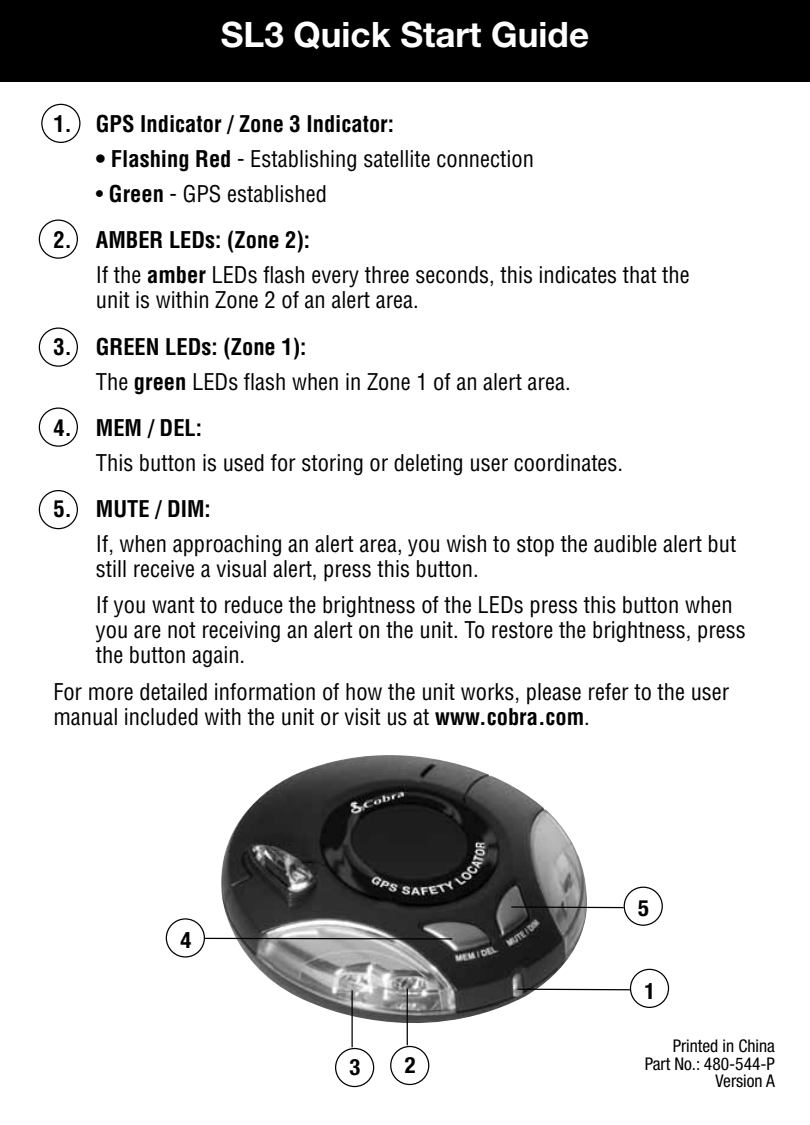
<style>
.page{position:relative;width:810px;height:1125px;background:#fff}
.page>*{position:absolute;margin:0;border:0;box-sizing:border-box;transform-origin:0 0}
.t1{font:700 35px "Helvetica Neue LT Std";color:#fff}
.t2{font:condensed 22.5px/25px "Helvetica LT Std";color:#000}
.t3{font:700 condensed 22.5px "Helvetica LT Std";color:#000}
.t4{font:700 condensed 22.5px "Helvetica Neue LT Std";color:#000}
.t5{font:condensed 17.5px/17.5px "Helvetica Neue LT Std";color:#000;text-align:right}
.s1{font-weight:700}
</style>
<div class="page">
<img style="left:212px;top:755px;width:384px;height:290px">
<div style="left:0;top:0;width:810px;height:81px;background:#000"></div>
<hr style="left:518px;top:989px;width:112px;height:1px;background:#000">
<div style="left:630px;top:969px;width:39px;height:39px;border:1px solid #000;border-radius:50%"></div>
<div style="left:390px;top:1046px;width:39px;height:39px;border:1px solid #000;border-radius:50%"></div>
<hr style="left:407px;top:988px;width:1px;height:57px;background:#000">
<div style="left:335px;top:1048px;width:39px;height:39px;border:1px solid #000;border-radius:50%"></div>
<hr style="left:352px;top:990px;width:1px;height:57px;background:#000">
<hr style="left:511px;top:906px;width:113px;height:2px;background:#000">
<div style="left:624px;top:887px;width:39px;height:39px;border:1px solid #000;border-radius:50%"></div>
<hr style="left:205px;top:938px;width:247px;height:2px;background:#000">
<div style="left:166px;top:918px;width:39px;height:40px;border:1px solid #000;border-radius:50%"></div>
<div style="left:41px;top:104px;width:40px;height:39px;border:1px solid #000;border-radius:50%"></div>
<div style="left:39px;top:220px;width:39px;height:39px;border:1px solid #000;border-radius:50%"></div>
<div style="left:39px;top:328px;width:39px;height:39px;border:1px solid #000;border-radius:50%"></div>
<div style="left:39px;top:408px;width:39px;height:39px;border:1px solid #000;border-radius:50%"></div>
<div style="left:39px;top:490px;width:39px;height:39px;border:1px solid #000;border-radius:50%"></div>
<h1 class="t1" style="left:221px;top:13px;width:370px">SL3 Quick Start Guide</h1>
<p class="t3" style="left:53px;top:110px;width:342px">1. GPS Indicator / Zone 3 Indicator:</p>
<p class="t2" style="left:96px;top:146px;width:440px"><span class="s1">• Flashing Red</span> - Establishing satellite connection</p>
<p class="t2" style="left:96px;top:181px;width:233px">• <span class="s1">Green</span> - GPS established</p>
<p class="t2" style="left:96px;top:222px;width:595px;line-height:35px;text-indent:-43px"><span class="s1">2. AMBER LEDs: (Zone 2):<br></span>If the <span class="s1">amber</span> LEDs flash every three seconds, this indicates that the</p>
<p class="t2" style="left:96px;top:287px;width:325px">unit is within Zone 2 of an alert area.</p>
<p class="t2" style="left:96px;top:329px;width:476px;line-height:35px;text-indent:-43px"><span class="s1">3. GREEN LEDs: (Zone 1):<br></span>The <span class="s1">green</span> LEDs flash when in Zone 1 of an alert area.</p>
<p class="t3" style="left:53px;top:414px;width:150px">4. MEM / DEL:</p>
<p class="t2" style="left:96px;top:450px;width:529px">This button is used for storing or deleting user coordinates.</p>
<p class="t3" style="left:53px;top:495px;width:159px">5. MUTE / DIM:</p>
<p class="t2" style="left:96px;top:531px;width:642px">If, when approaching an alert area, you wish to stop the audible alert but still receive a visual alert, press this button.</p>
<p class="t2" style="left:96px;top:593px;width:651px">If you want to reduce the brightness of the LEDs press this button when you are not receiving an alert on the unit. To restore the brightness, press the button again.</p>
<p class="t2" style="left:53px;top:679px;width:678px">For more detailed information of how the unit works, please refer to the user manual included with the unit or visit us at <span class="s1">www.cobra.com</span>.</p>
<p class="t4" style="left:180px;top:927px;width:12px">4</p>
<p class="t4" style="left:350px;top:1054px;width:12px">3</p>
<p class="t4" style="left:405px;top:1052px;width:12px">2</p>
<p class="t4" style="left:638px;top:895px;width:12px">5</p>
<p class="t4" style="left:645px;top:977px;width:12px">1</p>
<p class="t5" style="left:645px;top:1037px;width:132px">Printed in China<br>Part No.: 480-544-P<br>Version A</p>
</div>
